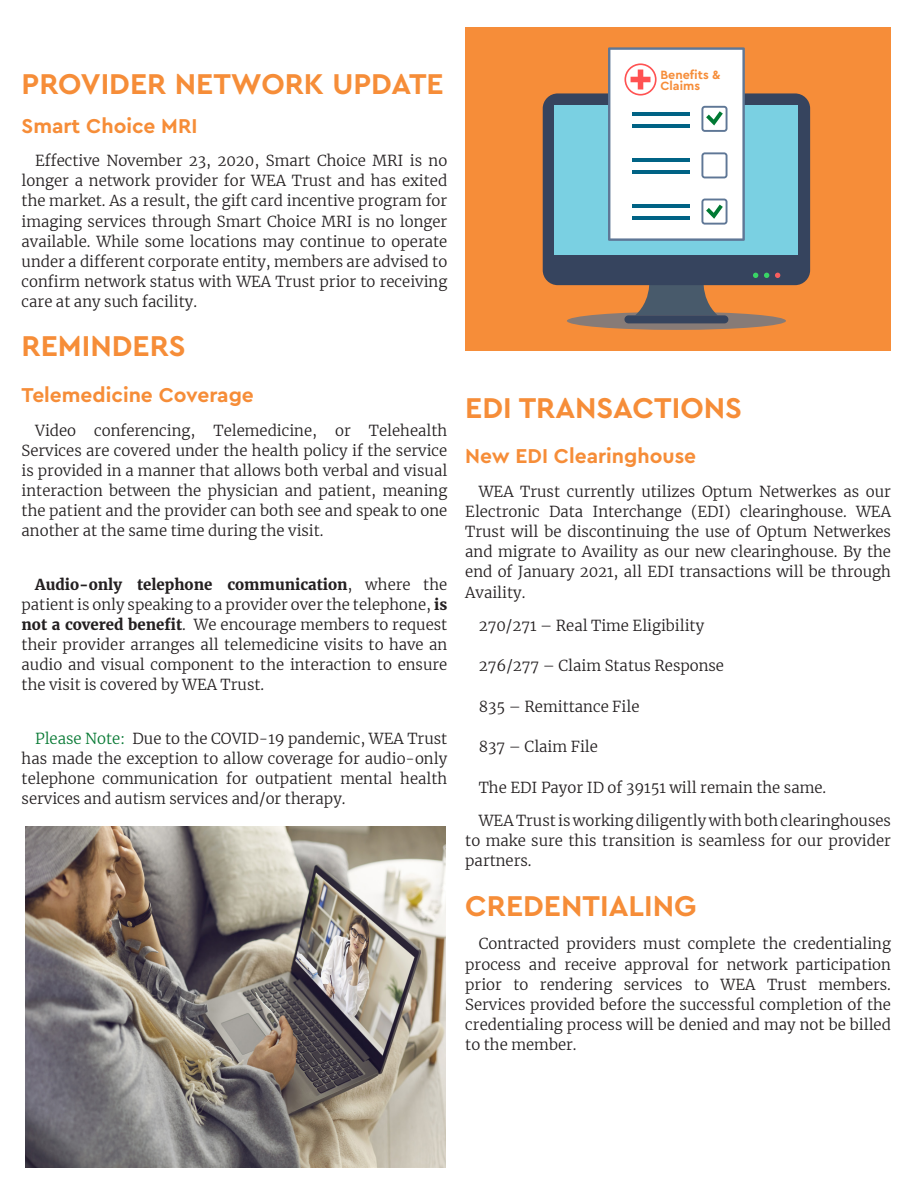
<style>
.page{position:relative;width:918px;height:1188px;background:#fff}
.page>*{position:absolute;margin:0;border:0;box-sizing:border-box;transform-origin:0 0}
.Body_Copy{font:700 30px "Cera Pro";color:#f68d38}
.Body_Copy-2{font:700 21px "Cera Pro";color:#f68d38}
.Paragraph_Style_4{font:700 21px "Cera Pro";color:#f68d38}
.Body_Copy-3{font:300 15px/20.1px "Merriweather";color:#231f20;text-align:justify}
.t1{font:700 12.6px/10.9px "Cera";color:#f68d39}
.s1{font-weight:700}
.s2{color:#077933}
</style>
<div class="page">
<img style="left:25px;top:826px;width:421px;height:341px">
<div style="left:465px;top:27px;width:426px;height:324px;background:#f68d39"></div>
<div style="left:567px;top:312px;width:219px;height:18px;background:#877b77;border-radius:50%"></div>
<svg style="left:635px;top:285px;width:83px;height:30px"></svg>
<div style="left:543px;top:93px;width:267px;height:192px;background:#36445e;border-radius:15px"></div>
<div style="left:555px;top:106px;width:243px;height:149px;background:#7ad0e2"></div>
<svg style="left:775px;top:273px;width:5px;height:5px"></svg>
<svg style="left:764px;top:273px;width:5px;height:5px"></svg>
<svg style="left:753px;top:273px;width:5px;height:5px"></svg>
<div style="left:624px;top:315px;width:104px;height:8px;background:#36445e;border-radius:4px"></div>
<svg style="left:608px;top:47px;width:137px;height:194px;background:#e3e8ec"></svg>
<h2 class="Body_Copy" style="left:22px;top:64px;width:424px">PROVIDER NETWORK UPDATE</h2>
<p class="Paragraph_Style_4" style="left:22px;top:112px;width:177px">Smart Choice MRI</p>
<p class="Body_Copy-3" style="left:22px;top:150px;width:427px;text-indent:14px">Effective November 23, 2020, Smart Choice MRI is no longer a network provider for WEA Trust and has exited the market. As a result, the gift card incentive program for imaging services through Smart Choice MRI is no longer available. While some locations may continue to operate under a different corporate entity, members are advised to confirm network status with WEA Trust prior to receiving care at any such facility.</p>
<h2 class="Body_Copy" style="left:22px;top:326px;width:166px">REMINDERS</h2>
<p class="Body_Copy-2" style="left:22px;top:381px;width:234px">Telemedicine Coverage</p>
<p class="Body_Copy-3" style="left:22px;top:420px;width:427px;text-indent:14px">Video conferencing, Telemedicine, or Telehealth Services are covered under the health policy if the service is provided in a manner that allows both verbal and visual interaction between the physician and patient, meaning the patient and the provider can both see and speak to one another at the same time during the visit.</p>
<p class="Body_Copy-3" style="left:22px;top:574px;width:427px;text-indent:14px"><span class="s1">Audio-only telephone communication</span>, where the patient is only speaking to a provider over the telephone, <span class="s1">is not a covered benefit</span>. We encourage members to request their provider arranges all telemedicine visits to have an audio and visual component to the interaction to ensure the visit is covered by WEA Trust.</p>
<p class="Body_Copy-3" style="left:22px;top:728px;width:427px;text-indent:14px"><span class="s2">Please Note:</span> Due to the COVID-19 pandemic, WEA Trust has made the exception to allow coverage for audio-only telephone communication for outpatient mental health services and autism services and/or therapy.</p>
<p class="t1" style="left:661px;top:69px;width:62px">Benefits &amp;<br>Claims</p>
<h2 class="Body_Copy" style="left:465px;top:388px;width:278px">EDI TRANSACTIONS</h2>
<p class="Body_Copy-2" style="left:465px;top:442px;width:232px">New EDI Clearinghouse</p>
<p class="Body_Copy-3" style="left:465px;top:481px;width:427px;text-indent:14px">WEA Trust currently utilizes Optum Netwerkes as our Electronic Data Interchange (EDI) clearinghouse. WEA Trust will be discontinuing the use of Optum Netwerkes and migrate to Availity as our new clearinghouse. By the end of January 2021, all EDI transactions will be through Availity.</p>
<p class="Body_Copy-3" style="left:479px;top:615px;width:227px">270/271 – Real Time Eligibility</p>
<p class="Body_Copy-3" style="left:479px;top:656px;width:247px">276/277 – Claim Status Response</p>
<p class="Body_Copy-3" style="left:479px;top:696px;width:162px">835 – Remittance File</p>
<p class="Body_Copy-3" style="left:479px;top:736px;width:121px">837 – Claim File</p>
<p class="Body_Copy-3" style="left:479px;top:777px;width:349px">The EDI Payor ID of 39151 will remain the same.</p>
<p class="Body_Copy-3" style="left:465px;top:810px;width:427px;text-indent:14px">WEA Trust is working diligently with both clearinghouses to make sure this transition is seamless for our provider partners.</p>
<p class="Body_Copy" style="left:465px;top:886px;width:233px">CREDENTIALING</p>
<p class="Body_Copy-3" style="left:465px;top:934px;width:427px;text-indent:14px">Contracted providers must complete the credentialing process and receive approval for network participation prior to rendering services to WEA Trust members.<br>Services provided before the successful completion of the credentialing process will be denied and may not be billed to the member.</p>
</div>
